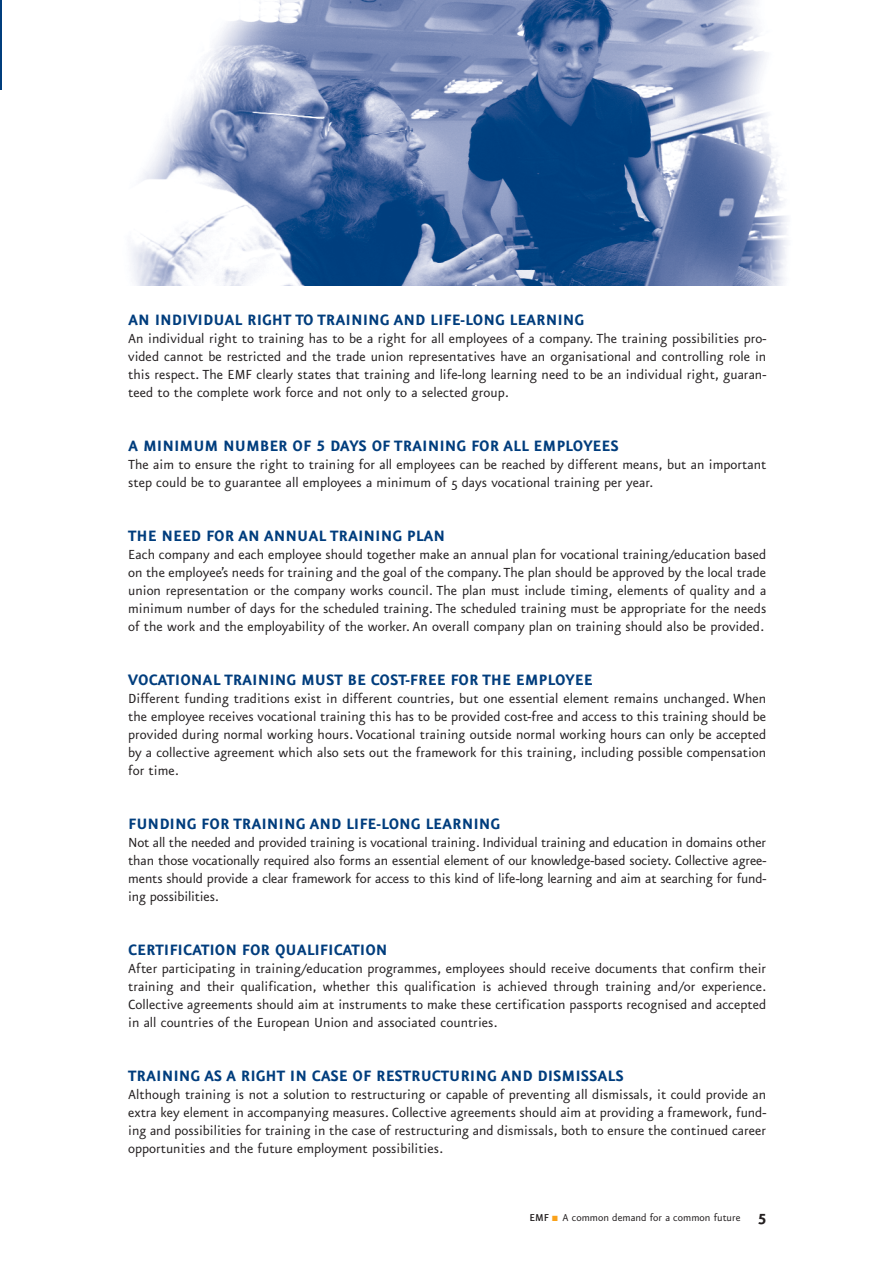
<style>
.page{position:relative;width:893px;height:1264px;background:#fff}
.page>*{position:absolute;margin:0;border:0;box-sizing:border-box;transform-origin:0 0}
.t1{font:700 18px "Eureka Sans";color:#003d7d}
.t2{font:15.75px/18px "Eureka Sans";color:#231f20;text-align:justify}
.t3{font:12px "Eureka Sans";color:#231f20}
.s1{font-family:"Eureka Sans Bold Caps";font-weight:400}
.s2{font-weight:500}
.s3{color:#faa21a}
.s4{font-weight:700;font-size:18px}
</style>
<div class="page">
<svg style="left:0;top:0;width:787px;height:286px"></svg>
<p class="t1" style="left:128px;top:308px;width:457px">AN INDIVIDUAL RIGHT TO TRAINING AND LIFE-LONG LEARNING</p>
<p class="t2" style="left:128px;top:329px;width:639px">An individual right to training has to be a right for all employees of a company. The training possibilities pro&shy;vided cannot be restricted and the trade union representatives have an organisational and controlling role in this respect. The EMF clearly states that training and life-long learning need to be an individual right, guaran&shy;teed to the complete work force and not only to a selected group.</p>
<p class="t1" style="left:128px;top:434px;width:492px">A MINIMUM NUMBER OF <span class="s1">5</span> DAYS OF TRAINING FOR ALL EMPLOYEES</p>
<p class="t2" style="left:128px;top:455px;width:639px">The aim to ensure the right to training for all employees can be reached by different means, but an important step could be to guarantee all employees a minimum of 5 days vocational training per year.</p>
<p class="t1" style="left:128px;top:524px;width:318px">THE NEED FOR AN ANNUAL TRAINING PLAN</p>
<p class="t2" style="left:128px;top:545px;width:639px">Each company and each employee should together make an annual plan for vocational training/education based on the employee’s needs for training and the goal of the company.The plan should be approved by the local trade union representation or the company works council. The plan must include timing, elements of quality and a minimum number of days for the scheduled training. The scheduled training must be appropriate for the needs of the work and the employability of the worker. An overall company plan on training should also be provided.</p>
<p class="t1" style="left:128px;top:668px;width:466px">VOCATIONAL TRAINING MUST BE COST-FREE FOR THE EMPLOYEE</p>
<p class="t2" style="left:128px;top:689px;width:639px">Different funding traditions exist in different countries, but one essential element remains unchanged. When the employee receives vocational training this has to be provided cost-free and access to this training should be provided during normal working hours. Vocational training outside normal working hours can only be accepted by a collective agreement which also sets out the framework for this training, including possible compensation for time.</p>
<p class="t1" style="left:128px;top:812px;width:373px">FUNDING FOR TRAINING AND LIFE-LONG LEARNING</p>
<p class="t2" style="left:128px;top:833px;width:639px">Not all the needed and provided training is vocational training. Individual training and education in domains other than those vocationally required also forms an essential element of our knowledge-based society. Collective agree&shy;ments should provide a clear framework for access to this kind of life-long learning and aim at searching for fund&shy;ing possibilities.</p>
<p class="t1" style="left:128px;top:938px;width:261px">CERTIFICATION FOR QUALIFICATION</p>
<p class="t2" style="left:128px;top:959px;width:639px">After participating in training/education programmes, employees should receive documents that confirm their training and their qualification, whether this qualification is achieved through training and/or experience.<br>Collective agreements should aim at instruments to make these certification passports recognised and accepted in all countries of the European Union and associated countries.</p>
<p class="t1" style="left:128px;top:1064px;width:497px">TRAINING AS A RIGHT IN CASE OF RESTRUCTURING AND DISMISSALS</p>
<p class="t2" style="left:128px;top:1085px;width:639px">Although training is not a solution to restructuring or capable of preventing all dismissals, it could provide an extra key element in accompanying measures. Collective agreements should aim at providing a framework, fund&shy;ing and possibilities for training in the case of restructuring and dismissals, both to ensure the continued career opportunities and the future employment possibilities.</p>
<p class="t3" style="left:529px;top:1210px;width:238px"><span class="s2">EMF</span> <span class="s3">■</span> A common demand for a common future <span class="s4">5</span></p>
</div>
